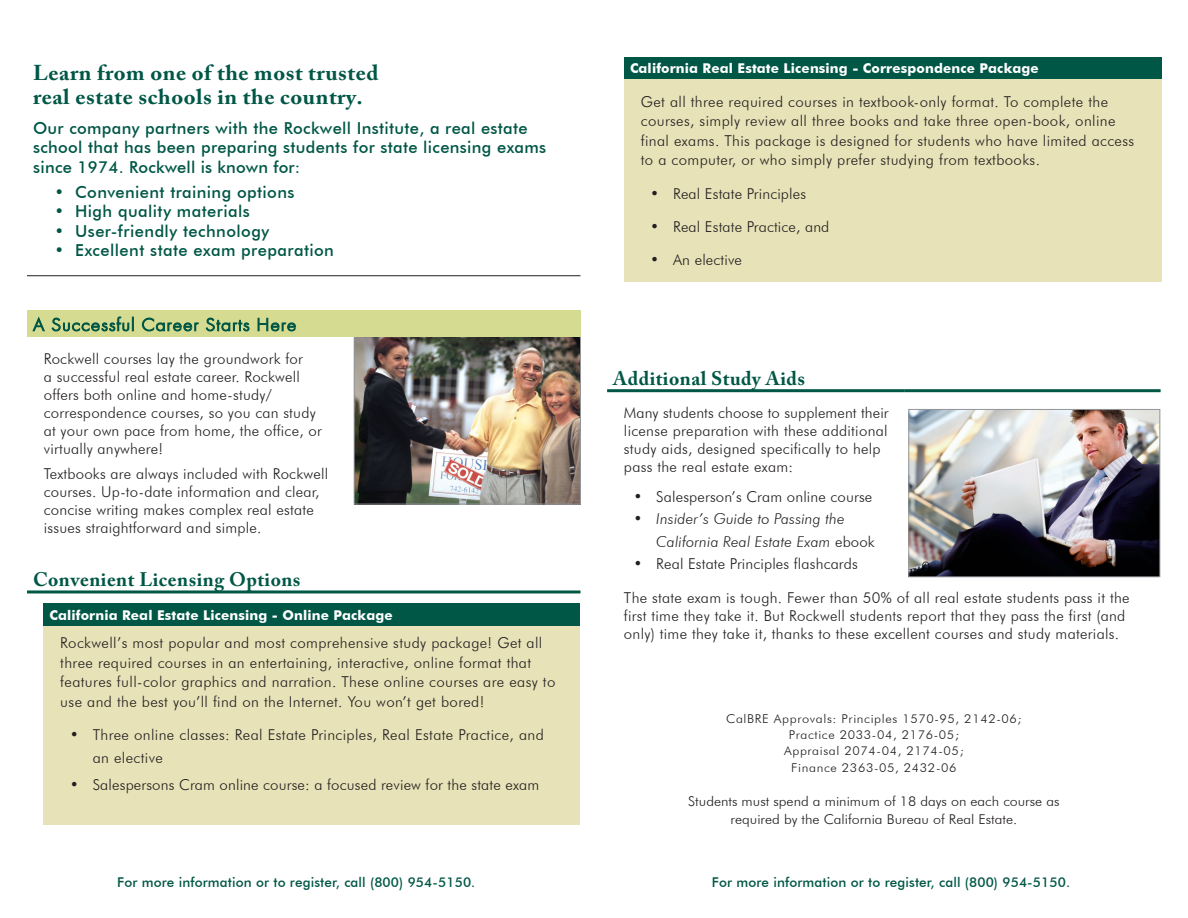
<style>
.page{position:relative;width:1188px;height:918px;background:#fff}
.page>*{position:absolute;margin:0;border:0;box-sizing:border-box;transform-origin:0 0}
.t1{font:700 21.3px/24px "Adobe Caslon Pro";letter-spacing:.025em;color:#005746;scale:1.05 1}
.t2{font:700 19.5px "Adobe Caslon Pro";letter-spacing:.025em;color:#005746}
.t3{font:18.6px "Futura T Light";letter-spacing:.05em;color:#005746;scale:1.05 1}
.t4{font:500 16.5px/19.5px "Futura BT";letter-spacing:.02em;color:#005746}
.t5{font:300 15px/18px "Futura BT";letter-spacing:.02em;color:#231f20}
.t6{font:italic 300 15px/22.5px "Futura BT";letter-spacing:.01em;color:#231f20}
.t7{font:500 13.5px "Futura BT";letter-spacing:.01em;color:#005746}
.t8{font:700 13.5px "Futura BT";letter-spacing:.01em;color:#fff}
.t9{font:300 13.5px/18px "Futura BT";color:#231f20;text-align:center;scale:1.06 1}
.t10{font:300 12.15px/16.2px "Futura BT";letter-spacing:.05em;color:#231f20;text-align:center;scale:1.06 1}
.s1{font-weight:300}
.s2{font-family:"Times New Roman";font-weight:400;font-size:18px}
.s3{font-family:"Times New Roman";font-weight:400;font-style:normal;font-size:18px}
.s4{font-style:normal}
</style>
<div class="page">
<div style="left:44px;top:604px;width:536px;height:22px;background:#005746"></div>
<div style="left:44px;top:626px;width:536px;height:198px;background:#e7e2b7"></div>
<hr style="left:27px;top:590px;width:553px;height:3px;background:#005746">
<div style="left:624px;top:57px;width:537px;height:22px;background:#005746"></div>
<div style="left:624px;top:79px;width:537px;height:202px;background:#e7e2b7"></div>
<hr style="left:607px;top:389px;width:297px;height:3px;background:#005746">
<hr style="left:904px;top:389px;width:257px;height:3px;background:#005746">
<img style="left:911px;top:411px;width:247px;height:164px">
<div style="left:909px;top:409px;width:251px;height:168px;border:1px solid #939598"></div>
<img style="left:356px;top:337px;width:223px;height:165px">
<div style="left:354px;top:326px;width:227px;height:178px;border:1px solid #939598"></div>
<div style="left:27px;top:310px;width:553px;height:27px;background:#d5db91"></div>
<svg style="left:32px;top:316px;width:102px;height:16px"></svg>
<svg style="left:141px;top:317px;width:109px;height:15px"></svg>
<svg style="left:257px;top:317px;width:40px;height:15px"></svg>
<hr style="left:27px;top:275px;width:553px;height:1px;background:#231f20">
<h1 class="t1" style="left:33px;top:60px;width:331px">Learn from one of the most trusted real estate schools in the country.</h1>
<p class="t4" style="left:33px;top:118px;width:515px">Our company partners with the Rockwell Institute, a real estate school that has been preparing students for state licensing exams since 1974. Rockwell is known for:</p>
<p class="t4" style="left:55px;top:182px;width:241px"><span class="s1">•</span> Convenient training options</p>
<p class="t4" style="left:55px;top:201px;width:197px"><span class="s1">•</span> High quality materials</p>
<p class="t4" style="left:55px;top:221px;width:216px"><span class="s1">•</span> User-friendly technology</p>
<p class="t4" style="left:55px;top:241px;width:281px"><span class="s1">•</span> Excellent state exam preparation</p>
<p class="t3" style="left:33px;top:317px;width:252px">A Successful Career Starts Here</p>
<p class="t5" style="left:44px;top:350px;width:279px">Rockwell courses lay the groundwork for<br>a successful real estate career. Rockwell offers both online and home-study/ correspondence courses, so you can study at your own pace from home, the office, or virtually anywhere!</p>
<p class="t5" style="left:44px;top:465px;width:286px">Textbooks are always included with Rockwell courses. Up-to-date information and clear, concise writing makes complex real estate issues straightforward and simple.</p>
<h2 class="t2" style="left:33px;top:568px;width:269px">Convenient Licensing Options</h2>
<p class="t8" style="left:50px;top:607px;width:345px">California Real Estate Licensing - Online Package</p>
<p class="t5" style="left:60px;top:633px;width:497px;line-height:19.5px">Rockwell’s most popular and most comprehensive study package! Get all three required courses in an entertaining, interactive, online format that features full-color graphics and narration. These online courses are easy to use and the best you’ll find on the Internet. You won’t get bored!</p>
<p class="t5" style="left:93px;top:723px;width:453px;line-height:22.5px;text-indent:-22px"><span class="s2">•</span> Three online classes: Real Estate Principles, Real Estate Practice, and an elective</p>
<p class="t5" style="left:71px;top:776px;width:470px"><span class="s2">•</span> Salespersons Cram online course: a focused review for the state exam</p>
<p class="t8" style="left:630px;top:60px;width:410px">California Real Estate Licensing - Correspondence Package</p>
<p class="t5" style="left:641px;top:92px;width:495px;line-height:19.5px">Get all three required courses in textbook-only format. To complete the courses, simply review all three books and take three open-book, online final exams. This package is designed for students who have limited access to a computer, or who simply prefer studying from textbooks.</p>
<p class="t5" style="left:652px;top:184px;width:156px"><span class="s2">•</span> Real Estate Principles</p>
<p class="t5" style="left:652px;top:218px;width:179px"><span class="s2">•</span> Real Estate Practice, and</p>
<p class="t5" style="left:652px;top:251px;width:92px"><span class="s2">•</span> An elective</p>
<h2 class="t2" style="left:613px;top:367px;width:193px">Additional Study Aids</h2>
<p class="t5" style="left:624px;top:404px;width:266px">Many students choose to supplement their license preparation with these additional study aids, designed specifically to help pass the real estate exam:</p>
<p class="t5" style="left:635px;top:487px;width:239px"><span class="s2">•</span> Salesperson’s Cram online course</p>
<p class="t6" style="left:656px;top:507px;width:220px;text-indent:-22px"><span class="s3">•</span> Insider’s Guide to Passing the<br>California Real Estate Exam <span class="s4">ebook</span></p>
<p class="t5" style="left:635px;top:555px;width:225px"><span class="s2">•</span> Real Estate Principles flashcards</p>
<p class="t5" style="left:624px;top:588px;width:507px">The state exam is tough. Fewer than 50% of all real estate students pass it the first time they take it. But Rockwell students report that they pass the first (and only) time they take it, thanks to these excellent courses and study materials.</p>
<p class="t10" style="left:726px;top:711px;width:280px">CalBRE Approvals: Principles 1570-95, 2142-06; Practice 2033-04, 2176-05;<br>Appraisal 2074-04, 2174-05;<br>Finance 2363-05, 2432-06</p>
<p class="t9" style="left:688px;top:792px;width:352px">Students must spend a minimum of 18 days on each course as required by the California Bureau of Real Estate.</p>
<p class="t7" style="left:117px;top:874px;width:360px">For more information or to register, call (800) 954-5150.</p>
<p class="t7" style="left:712px;top:874px;width:360px">For more information or to register, call (800) 954-5150.</p>
</div>
